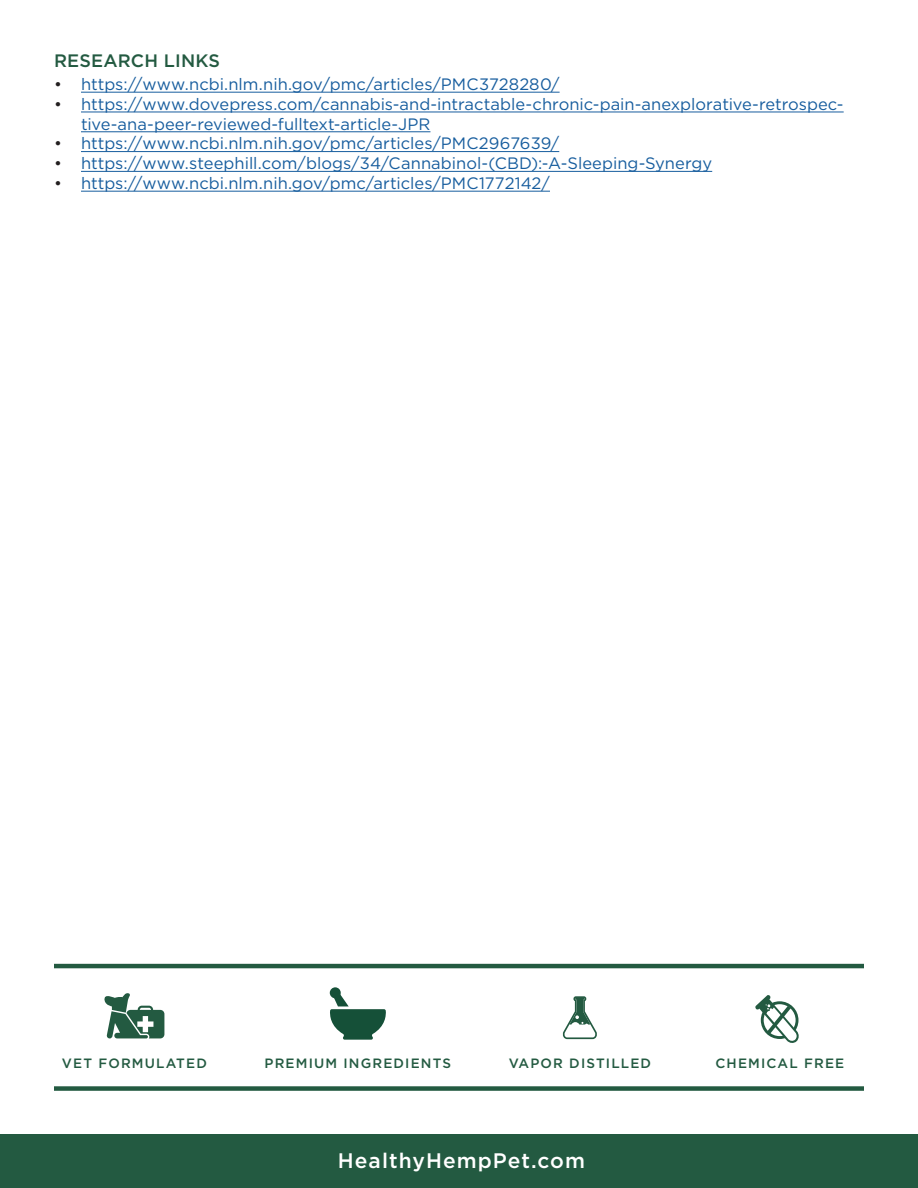
<style>
.page{position:relative;width:918px;height:1188px;background:#fff}
.page>*{position:absolute;margin:0;border:0;box-sizing:border-box;transform-origin:0 0}
.t1{font:500 21px "Gotham";letter-spacing:.05em;color:#fff}
.t2{font:500 18px "Gotham";letter-spacing:.01em;color:#235a41}
.t3{font:16.5px/19.8px "Gotham";color:#175d9e}
.Icon_Text{font:500 13.5px "Gotham";letter-spacing:.085em;color:#235a41}
.s1{color:#231f20}
</style>
<div class="page">
<hr style="left:81px;top:92px;width:479px;height:1px;background:#175d9e">
<hr style="left:81px;top:112px;width:763px;height:1px;background:#175d9e">
<hr style="left:81px;top:132px;width:349px;height:1px;background:#175d9e">
<hr style="left:81px;top:151px;width:478px;height:1px;background:#175d9e">
<hr style="left:81px;top:171px;width:631px;height:1px;background:#175d9e">
<hr style="left:81px;top:191px;width:469px;height:1px;background:#175d9e">
<div style="left:54px;top:1086px;width:810px;height:5px;background:#235a41"></div>
<hr style="left:54px;top:964px;width:810px;height:4px;background:#235a41">
<svg style="left:104px;top:993px;width:60px;height:45px"></svg>
<div style="left:0;top:1134px;width:918px;height:54px;background:#235a41"></div>
<svg style="left:330px;top:995px;width:56px;height:45px"></svg>
<div style="left:330px;top:987px;width:11px;height:11px;background:#155038;border-radius:50%"></div>
<svg style="left:563px;top:996px;width:34px;height:43px"></svg>
<svg style="left:755px;top:995px;width:44px;height:48px"></svg>
<p class="t2" style="left:54px;top:51px;width:168px">RESEARCH LINKS</p>
<p class="t3" style="left:54px;top:74px;width:507px"><span class="s1">•</span> https://www.ncbi.nlm.nih.gov/pmc/articles/PMC3728280/</p>
<p class="t3" style="left:81px;top:94px;width:764px;text-indent:-27px"><span class="s1">•</span> https://www.dovepress.com/cannabis-and-intractable-chronic-pain-anexplorative-retrospec&shy;tive-ana-peer-reviewed-fulltext-article-JPR</p>
<p class="t3" style="left:54px;top:133px;width:507px"><span class="s1">•</span> https://www.ncbi.nlm.nih.gov/pmc/articles/PMC2967639/</p>
<p class="t3" style="left:54px;top:153px;width:660px"><span class="s1">•</span> https://www.steephill.com/blogs/34/Cannabinol-(CBD):-A-Sleeping-Synergy</p>
<p class="t3" style="left:54px;top:173px;width:498px"><span class="s1">•</span> https://www.ncbi.nlm.nih.gov/pmc/articles/PMC1772142/</p>
<p class="Icon_Text" style="left:62px;top:1056px;width:146px">VET FORMULATED</p>
<p class="Icon_Text" style="left:265px;top:1056px;width:188px">PREMIUM INGREDIENTS</p>
<p class="Icon_Text" style="left:509px;top:1056px;width:144px">VAPOR DISTILLED</p>
<p class="Icon_Text" style="left:716px;top:1056px;width:130px">CHEMICAL FREE</p>
<p class="t1" style="left:338px;top:1148px;width:249px">HealthyHempPet.com</p>
</div>
